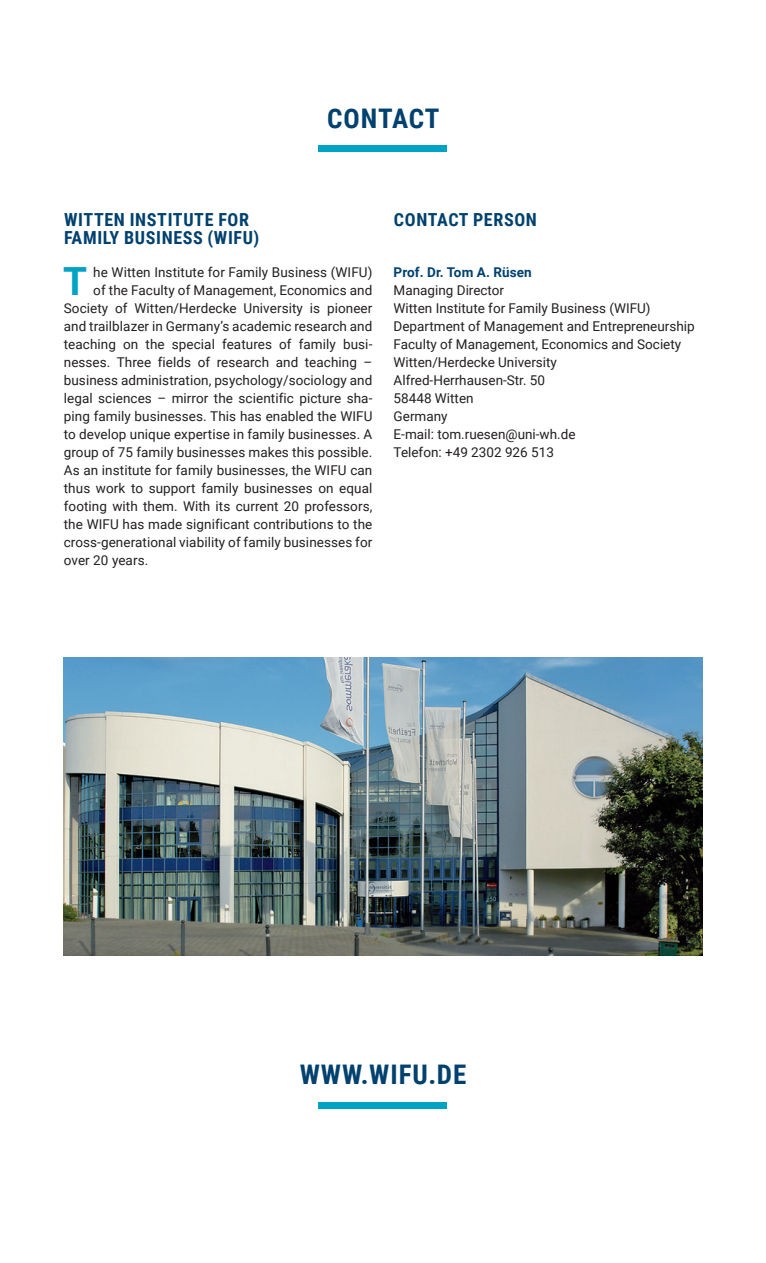
<style>
.page{position:relative;width:766px;height:1263px;background:#fff}
.page>*{position:absolute;margin:0;border:0;box-sizing:border-box;transform-origin:0 0}
.t1{font:700 38.85px "Roboto";color:#00a3c4}
.t2{font:700 27px "Roboto Condensed";letter-spacing:.035em;color:#01416f}
.t3{font:700 18px/18px "Roboto Condensed";letter-spacing:.035em;color:#01416f}
.t4{font:13.5px/18px "Roboto";letter-spacing:.005em;color:#231f20}
.t5{font:700 13.5px "Roboto";letter-spacing:.005em;color:#01416f}
</style>
<div class="page">
<div style="left:318px;top:145px;width:129px;height:7px;background:#00a3c4"></div>
<div style="left:318px;top:1102px;width:129px;height:6px;background:#00a3c4"></div>
<img style="left:64px;top:658px;width:638px;height:297px">
<h2 class="t2" style="left:327px;top:99px;width:114px">CONTACT</h2>
<h3 class="t3" style="left:64px;top:210px;width:196px">WITTEN INSTITUTE FOR<br>FAMILY BUSINESS (WIFU)</h3>
<h1 class="t1" style="left:63px;top:254px;width:26px">T</h1>
<p class="t4" style="left:93px;top:262px;width:280px">he Witten Institute for Family Business (WIFU)</p>
<p class="t4" style="left:93px;top:280px;width:280px">of the Faculty of Management, Economics and</p>
<p class="t4" style="left:64px;top:298px;width:310px">Society of Witten/Herdecke University is pioneer</p>
<p class="t4" style="left:64px;top:316px;width:310px">and trailblazer in Germany’s academic research and</p>
<p class="t4" style="left:64px;top:334px;width:309px">teaching on the special features of family busi-</p>
<p class="t4" style="left:64px;top:352px;width:310px">nesses. Three fields of research and teaching –</p>
<p class="t4" style="left:64px;top:370px;width:310px">business administration, psychology/sociology and</p>
<p class="t4" style="left:64px;top:388px;width:310px">legal sciences – mirror the scientific picture sha-</p>
<p class="t4" style="left:64px;top:406px;width:310px">ping family businesses. This has enabled the WIFU</p>
<p class="t4" style="left:64px;top:424px;width:310px">to develop unique expertise in family businesses. A</p>
<p class="t4" style="left:64px;top:442px;width:310px">group of 75 family businesses makes this possible.</p>
<p class="t4" style="left:64px;top:460px;width:310px">As an institute for family businesses, the WIFU can</p>
<p class="t4" style="left:64px;top:478px;width:310px">thus work to support family businesses on equal</p>
<p class="t4" style="left:64px;top:496px;width:310px">footing with them. With its current 20 professors,</p>
<p class="t4" style="left:64px;top:514px;width:310px">the WIFU has made significant contributions to the</p>
<p class="t4" style="left:64px;top:532px;width:310px">cross-generational viability of family businesses for</p>
<p class="t4" style="left:64px;top:550px;width:86px">over 20 years.</p>
<h3 class="t3" style="left:394px;top:210px;width:144px">CONTACT PERSON</h3>
<p class="t5" style="left:393px;top:263px;width:140px">Prof. Dr. Tom A. Rüsen</p>
<p class="t4" style="left:393px;top:280px;width:302px">Managing Director<br>Witten Institute for Family Business (WIFU)<br>Department of Management and Entrepreneurship<br>Faculty of Management, Economics and Society<br>Witten/Herdecke University<br>Alfred-Herrhausen-Str. 50<br>58448 Witten<br>Germany<br>E-mail: tom.ruesen@uni-wh.de<br>Telefon: +49 2302 926 513</p>
<h2 class="t2" style="left:299px;top:1056px;width:168px">WWW.WIFU.DE</h2>
</div>
